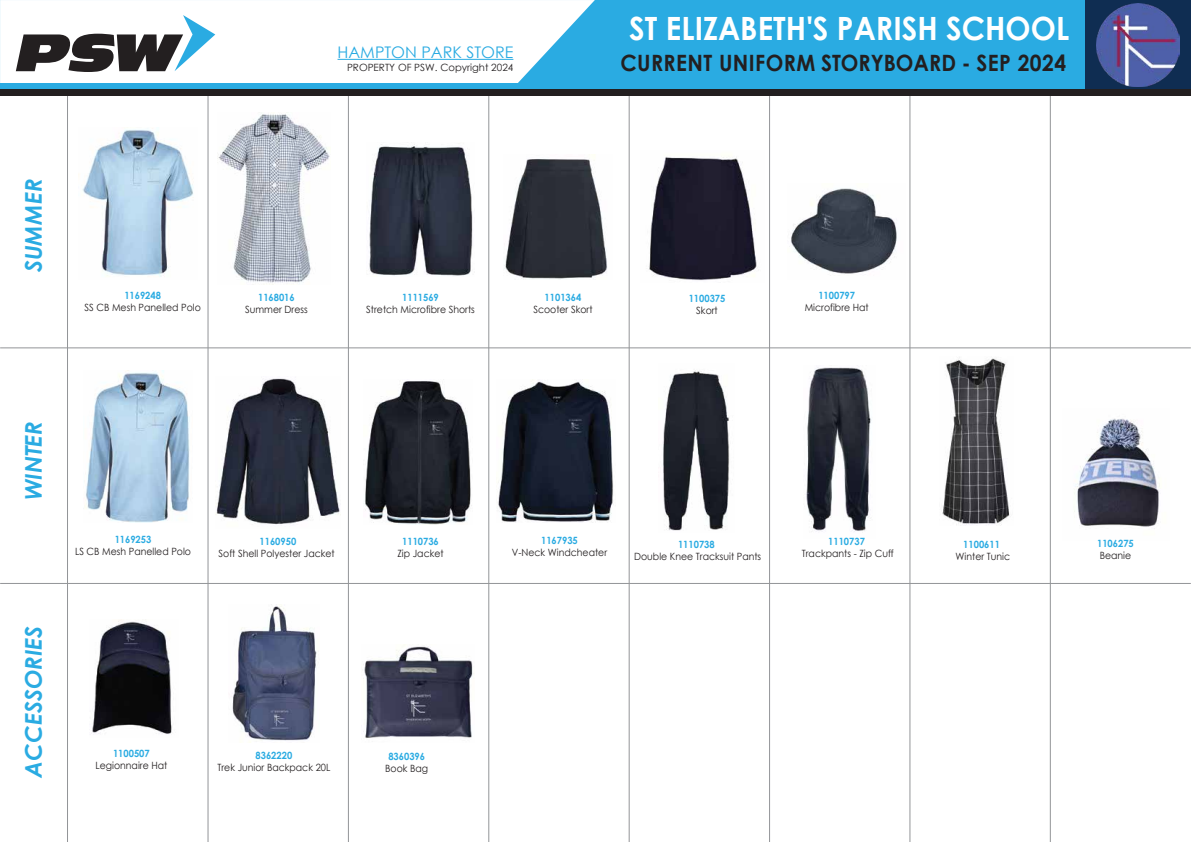
<style>
.page{position:relative;width:1191px;height:842px;background:#fff}
.page>*{position:absolute;margin:0;border:0;box-sizing:border-box;transform-origin:0 0}
.t1{font:700 32.1px "Century Gothic";color:#fff;scale:.94 1}
.t2{font:italic 700 23px "Century Gothic";color:#2aabe2}
.t3{font:700 22.5px "Century Gothic";letter-spacing:.02em;color:#231f20;scale:.93 1}
.t4{font:16px "Century Gothic";color:#2aabe2}
.t5{font:10px "Century Gothic";color:#231f20;scale:.94 1}
.t6{font:700 10px "Century Gothic";color:#2aabe2;scale:.94 1}
.t7{font:10px "Century Gothic";color:#231f20}
</style>
<div class="page">
<img style="left:85px;top:371px;width:105px;height:151px">
<img style="left:215px;top:378px;width:125px;height:147px">
<img style="left:365px;top:381px;width:107px;height:144px">
<img style="left:498px;top:381px;width:116px;height:141px">
<img style="left:369px;top:143px;width:104px;height:133px">
<img style="left:217px;top:114px;width:113px;height:169px">
<img style="left:663px;top:370px;width:67px;height:161px">
<img style="left:806px;top:367px;width:66px;height:165px">
<img style="left:942px;top:357px;width:68px;height:168px">
<img style="left:504px;top:154px;width:103px;height:125px">
<img style="left:649px;top:157px;width:108px;height:124px">
<img style="left:92px;top:620px;width:80px;height:114px">
<img style="left:791px;top:188px;width:106px;height:86px">
<img style="left:363px;top:644px;width:110px;height:94px">
<img style="left:232px;top:604px;width:85px;height:137px">
<img style="left:78px;top:129px;width:115px;height:148px">
<hr style="left:67px;top:93px;width:1px;height:749px;background:#939598">
<hr style="left:207px;top:93px;width:1px;height:749px;background:#939598">
<hr style="left:348px;top:93px;width:1px;height:749px;background:#939598">
<hr style="left:488px;top:93px;width:1px;height:749px;background:#939598">
<hr style="left:628px;top:93px;width:1px;height:749px;background:#939598">
<hr style="left:769px;top:93px;width:1px;height:749px;background:#939598">
<hr style="left:909px;top:93px;width:1px;height:749px;background:#939598">
<hr style="left:1049px;top:93px;width:1px;height:749px;background:#939598">
<hr style="left:0;top:347px;width:1190px;height:1px;background:#939598">
<hr style="left:0;top:583px;width:1190px;height:1px;background:#939598">
<div style="left:0;top:7px;width:1191px;height:88px;background:linear-gradient(to right,#231f20,#231f20)"></div>
<div style="left:0;top:0;width:1191px;height:88px;background:#2aabe2"></div>
<svg style="left:0;top:0;width:595px;height:83px;background:#ecf7fc"></svg>
<svg style="left:16px;top:15px;width:199px;height:57px;background:#9ba0a4"></svg>
<div style="left:1085px;top:0;width:106px;height:88px;background:#0f2d52"></div>
<hr style="left:337px;top:59px;width:176px;height:1px;background:#2aabe2">
<img style="left:1097px;top:4px;width:83px;height:83px">
<img style="left:1074px;top:418px;width:86px;height:111px">
<h2 class="t2" style="left:16px;top:272px;width:95px;rotate:-90deg">SUMMER</h2>
<p class="t6" style="left:124px;top:288px;width:41px">1169248</p>
<p class="t5" style="left:84px;top:300px;width:125px">SS CB Mesh Panelled Polo</p>
<h3 class="t4" style="left:337px;top:41px;width:177px">HAMPTON PARK STORE</h3>
<p class="t7" style="left:347px;top:61px;width:168px">PROPERTY OF PSW. Copyright 2024</p>
<h1 class="t1" style="left:629px;top:4px;width:469px">ST ELIZABETH'S PARISH SCHOOL</h1>
<h3 class="t3" style="left:620px;top:46px;width:481px">CURRENT UNIFORM STORYBOARD - SEP 2024</h3>
<p class="t6" style="left:258px;top:290px;width:41px">1168016</p>
<p class="t5" style="left:245px;top:303px;width:68px">Summer Dress</p>
<p class="t6" style="left:402px;top:290px;width:41px">1111569</p>
<p class="t5" style="left:366px;top:303px;width:117px">Stretch Microfibre Shorts</p>
<p class="t6" style="left:544px;top:290px;width:41px">1101364</p>
<p class="t5" style="left:533px;top:303px;width:64px">Scooter Skort</p>
<p class="t6" style="left:688px;top:290px;width:41px">1100375</p>
<p class="t5" style="left:696px;top:303px;width:24px">Skort</p>
<p class="t6" style="left:818px;top:288px;width:41px">1100797</p>
<p class="t5" style="left:804px;top:300px;width:70px">Microfibre Hat</p>
<h2 class="t2" style="left:16px;top:500px;width:81px;rotate:-90deg">WINTER</h2>
<h2 class="t2" style="left:16px;top:778px;width:153px;rotate:-90deg">ACCESSORIES</h2>
<p class="t6" style="left:115px;top:532px;width:41px">1169253</p>
<p class="t5" style="left:75px;top:544px;width:125px">LS CB Mesh Panelled Polo</p>
<p class="t6" style="left:260px;top:533px;width:41px">1160950</p>
<p class="t5" style="left:218px;top:546px;width:125px">Soft Shell Polyester Jacket</p>
<p class="t6" style="left:113px;top:746px;width:41px">1100507</p>
<p class="t5" style="left:95px;top:758px;width:78px">Legionnaire Hat</p>
<p class="t6" style="left:255px;top:747px;width:41px">8362220</p>
<p class="t5" style="left:217px;top:760px;width:122px">Trek Junior Backpack 20L</p>
<p class="t6" style="left:402px;top:534px;width:41px">1110736</p>
<p class="t5" style="left:397px;top:546px;width:51px">Zip Jacket</p>
<p class="t6" style="left:388px;top:748px;width:41px">8360396</p>
<p class="t5" style="left:385px;top:761px;width:47px">Book Bag</p>
<p class="t6" style="left:541px;top:532px;width:41px">1167935</p>
<p class="t5" style="left:512px;top:545px;width:103px">V-Neck Windcheater</p>
<p class="t6" style="left:678px;top:536px;width:41px">1110738</p>
<p class="t5" style="left:634px;top:549px;width:137px">Double Knee Tracksuit Pants</p>
<p class="t6" style="left:828px;top:534px;width:41px">1110737</p>
<p class="t5" style="left:802px;top:547px;width:99px">Trackpants - Zip Cuff</p>
<p class="t6" style="left:963px;top:536px;width:41px">1100611</p>
<p class="t5" style="left:955px;top:549px;width:60px">Winter Tunic</p>
<p class="t6" style="left:1097px;top:536px;width:41px">1106275</p>
<p class="t5" style="left:1099px;top:549px;width:35px">Beanie</p>
</div>
